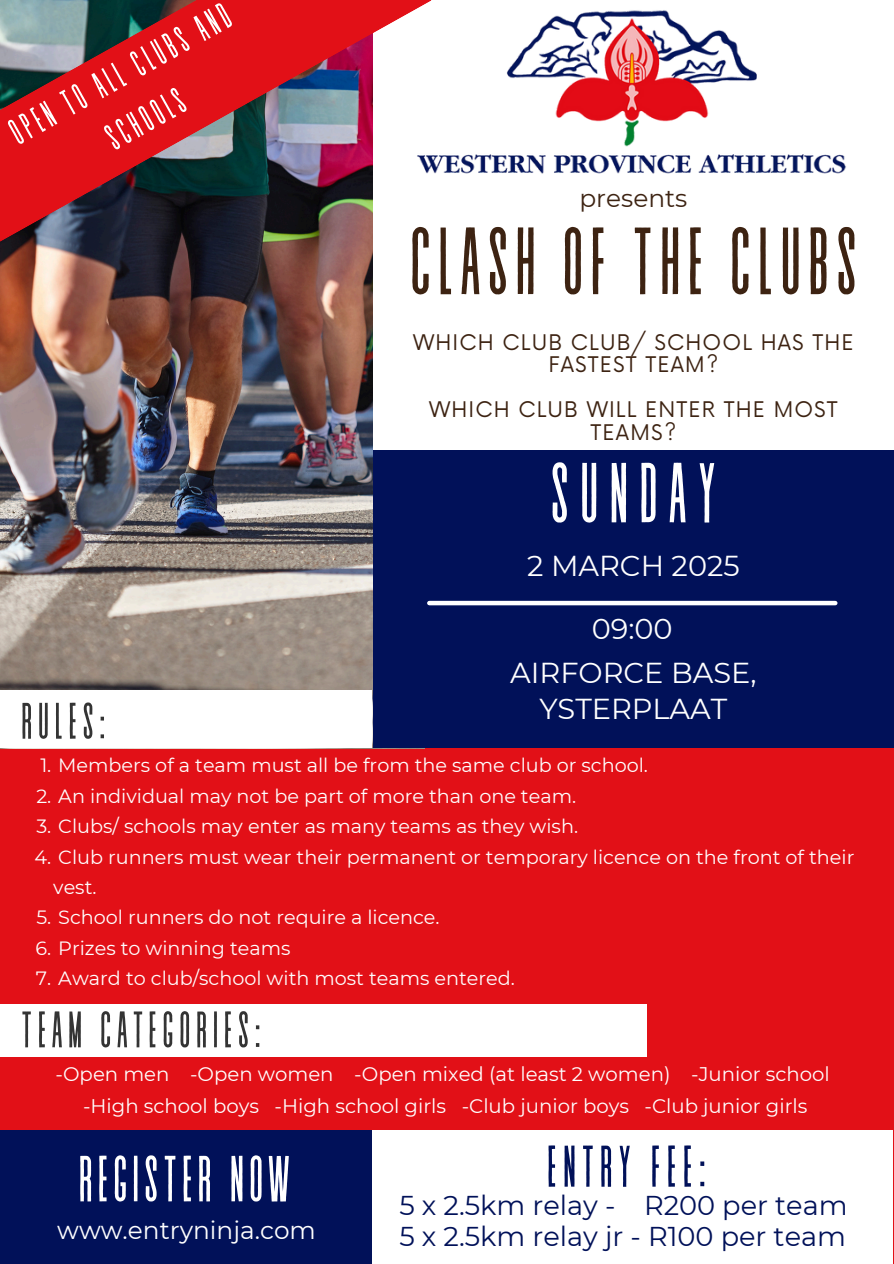
<style>
.page{position:relative;width:894px;height:1264px;background:#fff}
.page>*{position:absolute;margin:0;border:0;box-sizing:border-box;transform-origin:0 0}
.t1{font:95.1px "Revive 80 Tall";letter-spacing:.055em;color:#3d2312}
.t2{font:84.9px "Revive 80 Tall";letter-spacing:.11em;color:#fff}
.t3{font:65.1px "Revive 80 Tall";letter-spacing:.055em;color:#fff}
.t4{font:58.65px "Revive 80 Tall";letter-spacing:.09em;color:#011159}
.t5{font:51.15px "Revive 80 Tall";letter-spacing:.09em;color:#343434}
.t6{font:37.5px/51.8px "Revive 80 Tall";color:#fff;text-align:center}
.t7{font:28.8px/35.4px "Montserrat";color:#fff;text-align:center}
.t8{font:27.15px "Montserrat";color:#011159}
.t9{font:24.75px "Montserrat";color:#fff}
.t10{font:24.75px "Montserrat";color:#3d2312}
.t11{font:21px/22.5px "Now";letter-spacing:.055em;color:#3d2312;text-align:center}
.t12{font:19.65px "Montserrat";color:#fff}
.t13{font:19.2px/30.3px "Montserrat";color:#fff}
</style>
<div class="page">
<div style="left:0;top:0;width:893px;height:1263px;background:#e21017"></div>
<img style="left:0;top:290px;width:373px;height:458px">
<div style="left:373px;top:0;width:520px;height:719px;background:#fff"></div>
<div style="left:0;top:1129px;width:373px;height:134px;background:#011159"></div>
<img style="left:431px;top:0;width:415px;height:174px">
<div style="left:0;top:690px;width:372px;height:58px;background:#fff"></div>
<img style="left:0;top:0;width:431px;height:290px">
<div style="left:373px;top:451px;width:520px;height:297px;background:#011159"></div>
<div style="left:372px;top:1129px;width:520px;height:134px;background:#fff"></div>
<hr style="left:429px;top:601px;width:406px;height:4px;background:#fff">
<div style="left:0;top:1003px;width:646px;height:53px;background:#fff"></div>
<p class="t6" style="left:1px;top:114px;width:249px;rotate:-29deg">OPEN TO ALL CLUBS AND<br>SCHOOLS</p>
<p class="t10" style="left:579px;top:183px;width:109px">presents</p>
<h6 class="t1" style="left:409px;top:212px;width:450px">CLASH OF THE CLUBS</h6>
<p class="t11" style="left:413px;top:332px;width:442px">WHICH CLUB CLUB/ SCHOOL HAS THE<br>FASTEST TEAM?</p>
<p class="t11" style="left:429px;top:399px;width:410px">WHICH CLUB WILL ENTER THE MOST<br>TEAMS?</p>
<h4 class="t2" style="left:549px;top:449px;width:169px">SUNDAY</h4>
<p class="t7" style="left:527px;top:548px;width:214px">2 MARCH 2025</p>
<p class="t7" style="left:591px;top:611px;width:82px">09:00</p>
<p class="t7" style="left:510px;top:655px;width:248px">AIRFORCE BASE,<br>YSTERPLAAT</p>
<p class="t5" style="left:21px;top:694px;width:87px">RULES:</p>
<p class="t13" style="left:40px;top:750px;width:609px">1. Members of a team must all be from the same club or school.</p>
<p class="t13" style="left:36px;top:780px;width:541px">2. An individual may not be part of more than one team.</p>
<h1 class="t13" style="left:36px;top:811px;width:543px">3. Clubs/ schools may enter as many teams as they wish.</h1>
<p class="t13" style="left:53px;top:841px;width:802px;text-indent:-19px">4. Club runners must wear their permanent or temporary licence on the front of their vest.</p>
<p class="t13" style="left:36px;top:902px;width:404px">5. School runners do not require a licence.</p>
<h2 class="t13" style="left:36px;top:932px;width:256px">6. Prizes to winning teams</h2>
<h6 class="t13" style="left:36px;top:963px;width:480px">7. Award to club/school with most teams entered.</h6>
<p class="t5" style="left:21px;top:1003px;width:242px">TEAM CATEGORIES:</p>
<h3 class="t12" style="left:56px;top:1061px;width:775px">-Open men -Open women -Open mixed (at least 2 women) -Junior school</h3>
<p class="t12" style="left:83px;top:1093px;width:725px">-High school boys -High school girls -Club junior boys -Club junior girls</p>
<h6 class="t3" style="left:78px;top:1145px;width:213px">REGISTER NOW</h6>
<p class="t9" style="left:57px;top:1215px;width:260px">www.entryninja.com</p>
<p class="t4" style="left:546px;top:1136px;width:161px">ENTRY FEE:</p>
<p class="t8" style="left:399px;top:1188px;width:449px">5 x 2.5km relay - R200 per team</p>
<p class="t8" style="left:399px;top:1219px;width:448px">5 x 2.5km relay jr - R100 per team</p>
</div>
